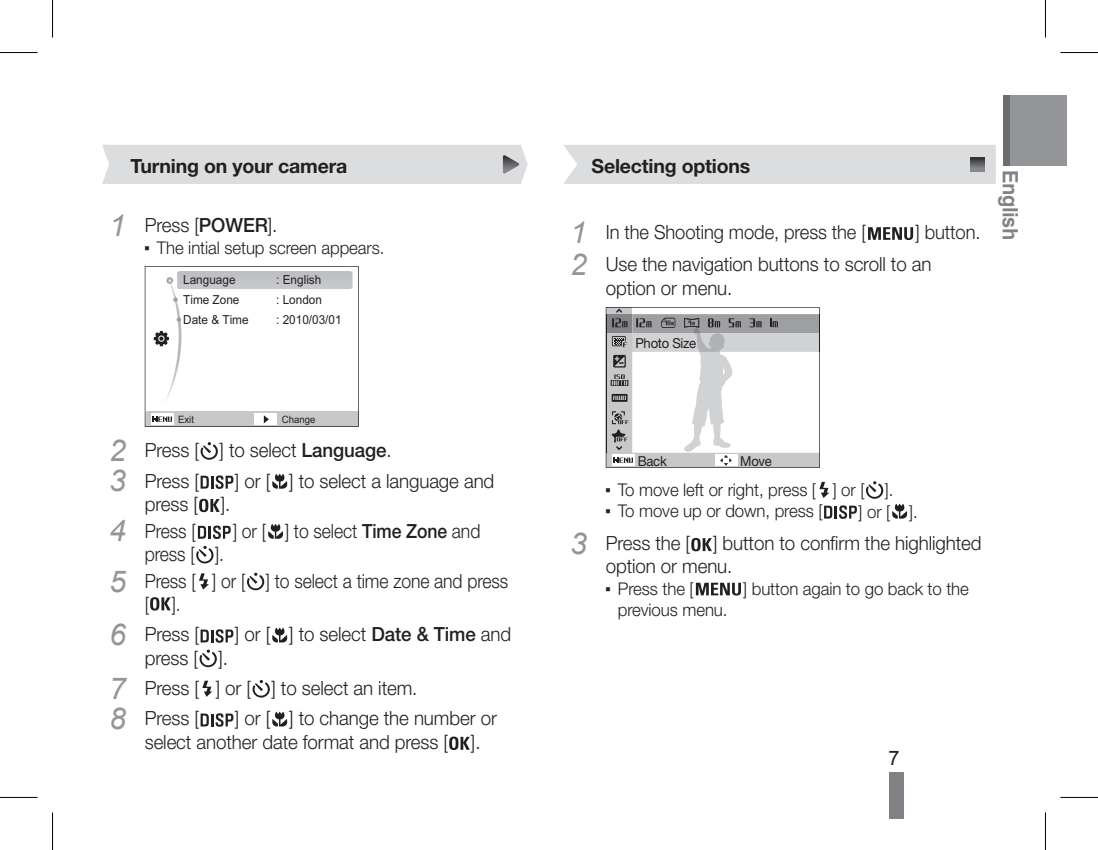
<style>
.page{position:relative;width:1098px;height:850px;background:#fff}
.page>*{position:absolute;margin:0;border:0;box-sizing:border-box;transform-origin:0 0}
.t1{font:700 21.25px "Arial";letter-spacing:-.02em;color:#808285;scale:.95 1}
.t2{font:20px "Arial";color:#231f20}
.t3{font:300 19.5px/30.2px "Helvetica Neue";letter-spacing:-.005em;color:#231f20;scale:.96 1}
.t4{font:300 19.5px/26.8px "Helvetica Neue";letter-spacing:-.005em;color:#231f20;scale:.9 1}
.t5{font:300 19.5px/32.5px "Helvetica Neue";letter-spacing:-.005em;color:#231f20;scale:.94 1}
.t6{font:700 19.5px "Helvetica Neue";letter-spacing:-.01em;color:#231f20}
.t7{font:300 17.5px "Helvetica Neue";letter-spacing:-.005em;color:#231f20;scale:.96 1}
.t8{font:13.75px "Helvetica Neue";letter-spacing:-.02em;color:#231f20;scale:.95 1}
.t9{font:12.25px/20.2px "Arial";color:#231f20;scale:.95 1}
.t10{font:10.25px "Arial";color:#231f20;scale:.95 1}
.s1{font-family:"Arial";font-weight:400;font-style:italic;font-size:30px;color:#939598}
.s2{font-weight:500}
.s3{font-family:"Arial";font-weight:400}
</style>
<div class="page">
<div style="left:889px;top:772px;width:14px;height:46px;background:#808285"></div>
<div style="left:1002px;top:95px;width:8px;height:71px;background:#6c6d70"></div>
<div style="left:1010px;top:95px;width:56px;height:71px;background:#939598"></div>
<svg style="left:868px;top:227px;width:44px;height:13px"></svg>
<svg style="left:605px;top:307px;width:215px;height:160px"></svg>
<svg style="left:819px;top:481px;width:10px;height:17px"></svg>
<svg style="left:866px;top:481px;width:17px;height:17px"></svg>
<svg style="left:824px;top:505px;width:32px;height:13px"></svg>
<svg style="left:892px;top:503px;width:14px;height:15px"></svg>
<svg style="left:691px;top:537px;width:20px;height:14px"></svg>
<svg style="left:695px;top:582px;width:45px;height:13px"></svg>
<div style="left:563px;top:145px;width:432px;height:39px;background:#dcdddf"></div>
<svg style="left:970px;top:157px;width:14px;height:14px"></svg>
<div style="left:102px;top:145px;width:425px;height:39px;background:#dcdddf"></div>
<svg style="left:145px;top:266px;width:214px;height:160px"></svg>
<svg style="left:200px;top:442px;width:18px;height:17px"></svg>
<svg style="left:200px;top:475px;width:33px;height:13px"></svg>
<svg style="left:272px;top:474px;width:15px;height:14px"></svg>
<svg style="left:199px;top:498px;width:20px;height:14px"></svg>
<svg style="left:198px;top:525px;width:33px;height:13px"></svg>
<svg style="left:268px;top:524px;width:15px;height:14px"></svg>
<svg style="left:196px;top:545px;width:17px;height:18px"></svg>
<svg style="left:199px;top:573px;width:10px;height:16px"></svg>
<svg style="left:247px;top:572px;width:17px;height:18px"></svg>
<svg style="left:150px;top:597px;width:21px;height:13px"></svg>
<svg style="left:200px;top:629px;width:33px;height:13px"></svg>
<svg style="left:272px;top:627px;width:15px;height:15px"></svg>
<svg style="left:199px;top:649px;width:18px;height:18px"></svg>
<svg style="left:202px;top:680px;width:10px;height:16px"></svg>
<svg style="left:252px;top:680px;width:18px;height:17px"></svg>
<svg style="left:200px;top:713px;width:33px;height:13px"></svg>
<svg style="left:272px;top:711px;width:15px;height:15px"></svg>
<svg style="left:449px;top:736px;width:20px;height:13px"></svg>
<hr style="left:0;top:52px;width:38px;height:1px;background:#000">
<hr style="left:1060px;top:52px;width:37px;height:1px;background:#000">
<hr style="left:0;top:796px;width:38px;height:1px;background:#000">
<hr style="left:1060px;top:796px;width:37px;height:1px;background:#000">
<hr style="left:52px;top:0;width:1px;height:38px;background:#000">
<hr style="left:52px;top:812px;width:1px;height:37px;background:#000">
<hr style="left:1044px;top:0;width:1px;height:38px;background:#000">
<hr style="left:1044px;top:812px;width:1px;height:37px;background:#000">
<p class="t6" style="left:130px;top:153px;width:218px">Turning on your camera</p>
<p class="t6" style="left:591px;top:153px;width:160px">Selecting options</p>
<p class="t3" style="left:109px;top:210px;width:177px"><span class="s1">1</span> Press [<span class="s2">POWER</span>].</p>
<p class="t7" style="left:144px;top:237px;width:252px"><span class="s3">▪</span> The intial setup screen appears.</p>
<p class="t5" style="left:570px;top:215px;width:316px"><span class="s1">1</span> In the Shooting mode, press the [</p>
<p class="t5" style="left:570px;top:215px;width:438px;text-indent:345px">] button.<br><span class="s1">2</span> Use the navigation buttons to scroll to an</p>
<p class="t3" style="left:605px;top:272px;width:133px">option or menu.</p>
<p class="t9" style="left:183px;top:269px;width:70px">Language<br>Time Zone<br>Date &amp; Time</p>
<p class="t9" style="left:276px;top:269px;width:70px">: English<br>: London<br>: 2010/03/01</p>
<p class="t8" style="left:635px;top:335px;width:65px">Photo Size</p>
<p class="t1" style="left:1024px;top:169px;width:76px;rotate:90deg">English</p>
<p class="t10" style="left:178px;top:412px;width:18px">Exit</p>
<p class="t10" style="left:282px;top:412px;width:37px">Change</p>
<p class="t3" style="left:109px;top:434px;width:296px"><span class="s1">2</span> Press [ ] to select <span class="s2">Language</span>.<br><span class="s1">3</span> Press [</p>
<p class="t3" style="left:235px;top:465px;width:271px">] or [ ] to select a language and</p>
<p class="t3" style="left:109px;top:490px;width:128px;line-height:26.8px;text-indent:35px">press [ ].<br><span class="s1">4</span> Press [</p>
<p class="t4" style="left:233px;top:516px;width:276px">] or [ ] to select <span class="s2">Time Zone</span> and</p>
<p class="t4" style="left:109px;top:540px;width:445px;text-indent:35px">press [ ].<br><span class="s1">5</span> Press [ ] or [ ] to select a time zone and press</p>
<p class="t4" style="left:109px;top:588px;width:101px;line-height:30.2px;text-indent:35px">[ ].<br><span class="s1">6</span> Press [</p>
<p class="t3" style="left:235px;top:618px;width:289px">] or [ ] to select <span class="s2">Date &amp; Time</span> and</p>
<p class="t3" style="left:109px;top:641px;width:322px;text-indent:35px">press [ ].<br><span class="s1">7</span> Press [ ] or [ ] to select an item.<br><span class="s1">8</span> Press [</p>
<p class="t3" style="left:145px;top:706px;width:368px;line-height:23.2px;text-indent:90px">] or [ ] to change the number or select another date format and press [ ].</p>
<p class="t8" style="left:740px;top:452px;width:35px">Move</p>
<p class="t7" style="left:605px;top:479px;width:302px"><span class="s3">▪</span> To move left or right, press [ ] or [ ].</p>
<p class="t7" style="left:605px;top:500px;width:228px"><span class="s3">▪</span> To move up or down, press [</p>
<p class="t7" style="left:858px;top:500px;width:63px">] or [ ].</p>
<p class="t3" style="left:605px;top:530px;width:393px;line-height:23.2px;text-indent:-35px"><span class="s1">3</span> Press the [ ] button to confirm the highlighted option or menu.</p>
<p class="t7" style="left:605px;top:577px;width:94px"><span class="s3">▪</span> Press the [</p>
<p class="t7" style="left:743px;top:577px;width:236px">] button again to go back to the</p>
<p class="t7" style="left:617px;top:598px;width:116px">previous menu.</p>
<p class="t8" style="left:637px;top:452px;width:32px">Back</p>
<p class="t2" style="left:888px;top:744px;width:13px">7</p>
</div>
